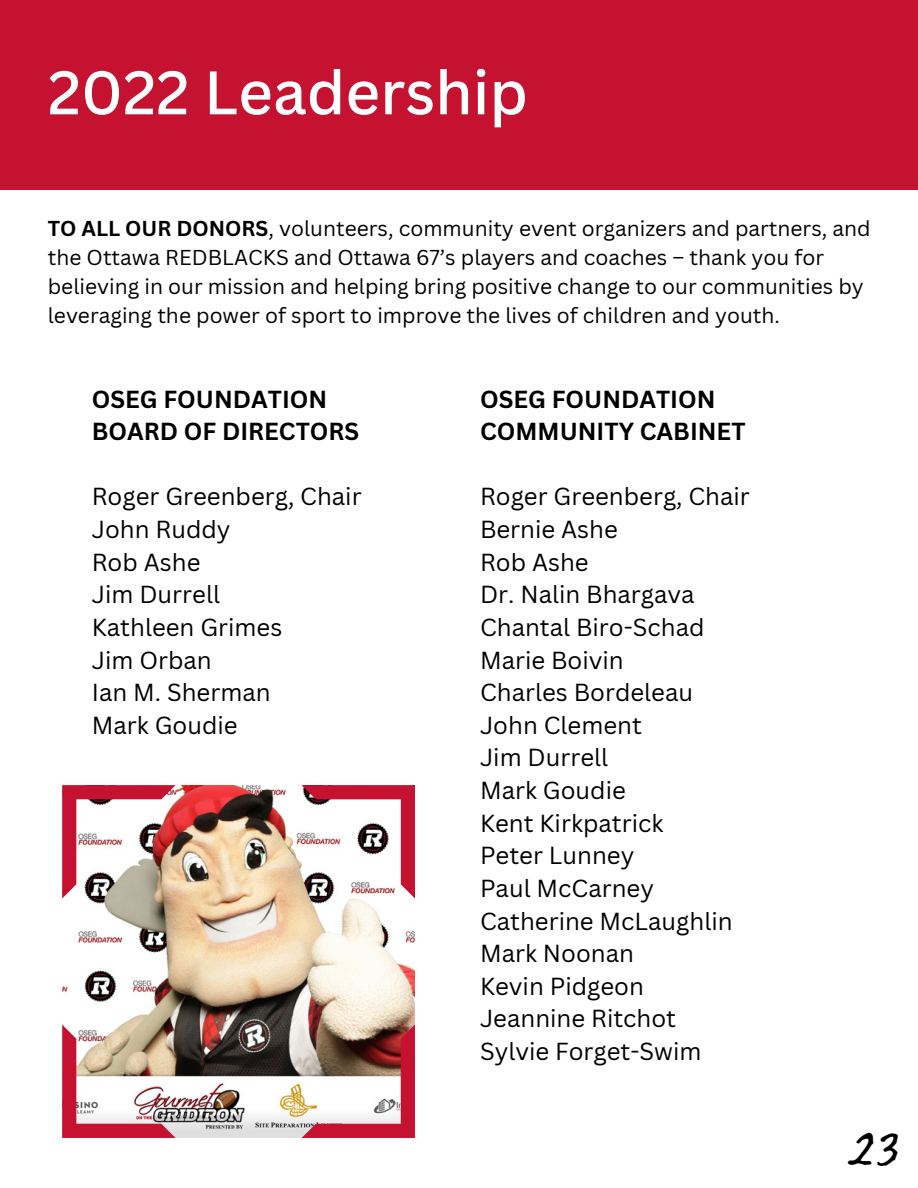
<style>
.page{position:relative;width:918px;height:1188px;background:#fff}
.page>*{position:absolute;margin:0;border:0;box-sizing:border-box;transform-origin:0 0}
.t1{font:500 60px "Canva Sans";color:#fff}
.t2{font:36px "Beth Ellen";color:#000}
.t3{font:24px "Canva Sans";color:#000}
.t4{font:700 24px "Canva Sans";color:#000}
.t5{font:21px/29.2px "Canva Sans";color:#000}
.s1{font-weight:700}
</style>
<div class="page">
<div style="left:0;top:0;width:918px;height:190px;background:#c41230"></div>
<img style="left:62px;top:785px;width:353px;height:353px">
<p class="t1" style="left:48px;top:50px;width:482px">2022 Leadership</p>
<p class="t5" style="left:48px;top:213px;width:824px"><span class="s1">TO ALL OUR DONORS</span>, volunteers, community event organizers and partners, and the Ottawa REDBLACKS and Ottawa 67’s players and coaches – thank you for believing in our mission and helping bring positive change to our communities by leveraging the power of sport to improve the lives of children and youth.</p>
<p class="t4" style="left:92px;top:382px;width:237px">OSEG FOUNDATION</p>
<p class="t4" style="left:92px;top:415px;width:269px">BOARD OF DIRECTORS</p>
<p class="t3" style="left:92px;top:480px;width:271px">Roger Greenberg, Chair</p>
<p class="t3" style="left:92px;top:512px;width:140px">John Ruddy</p>
<p class="t3" style="left:92px;top:545px;width:110px">Rob Ashe</p>
<p class="t3" style="left:92px;top:578px;width:130px">Jim Durrell</p>
<p class="t3" style="left:92px;top:610px;width:192px">Kathleen Grimes</p>
<p class="t3" style="left:92px;top:643px;width:122px">Jim Orban</p>
<p class="t3" style="left:92px;top:676px;width:180px">Ian M. Sherman</p>
<p class="t3" style="left:92px;top:708px;width:147px">Mark Goudie</p>
<p class="t4" style="left:480px;top:382px;width:237px">OSEG FOUNDATION</p>
<p class="t4" style="left:480px;top:415px;width:267px">COMMUNITY CABINET</p>
<p class="t3" style="left:480px;top:480px;width:271px">Roger Greenberg, Chair</p>
<p class="t3" style="left:480px;top:512px;width:139px">Bernie Ashe</p>
<p class="t3" style="left:480px;top:545px;width:110px">Rob Ashe</p>
<p class="t3" style="left:480px;top:578px;width:216px">Dr. Nalin Bhargava</p>
<p class="t3" style="left:480px;top:610px;width:226px">Chantal Biro-Schad</p>
<p class="t3" style="left:480px;top:643px;width:145px">Marie Boivin</p>
<p class="t3" style="left:480px;top:676px;width:215px">Charles Bordeleau</p>
<p class="t3" style="left:480px;top:708px;width:163px">John Clement</p>
<p class="t3" style="left:480px;top:741px;width:130px">Jim Durrell</p>
<p class="t3" style="left:480px;top:773px;width:147px">Mark Goudie</p>
<p class="t3" style="left:480px;top:806px;width:185px">Kent Kirkpatrick</p>
<p class="t3" style="left:480px;top:839px;width:156px">Peter Lunney</p>
<p class="t3" style="left:480px;top:871px;width:175px">Paul McCarney</p>
<p class="t3" style="left:480px;top:904px;width:254px">Catherine McLaughlin</p>
<p class="t3" style="left:480px;top:937px;width:155px">Mark Noonan</p>
<p class="t3" style="left:480px;top:969px;width:165px">Kevin Pidgeon</p>
<p class="t3" style="left:480px;top:1002px;width:198px">Jeannine Ritchot</p>
<p class="t3" style="left:480px;top:1034px;width:223px">Sylvie Forget-Swim</p>
<p class="t2" style="left:846px;top:1130px;width:55px">23</p>
</div>
